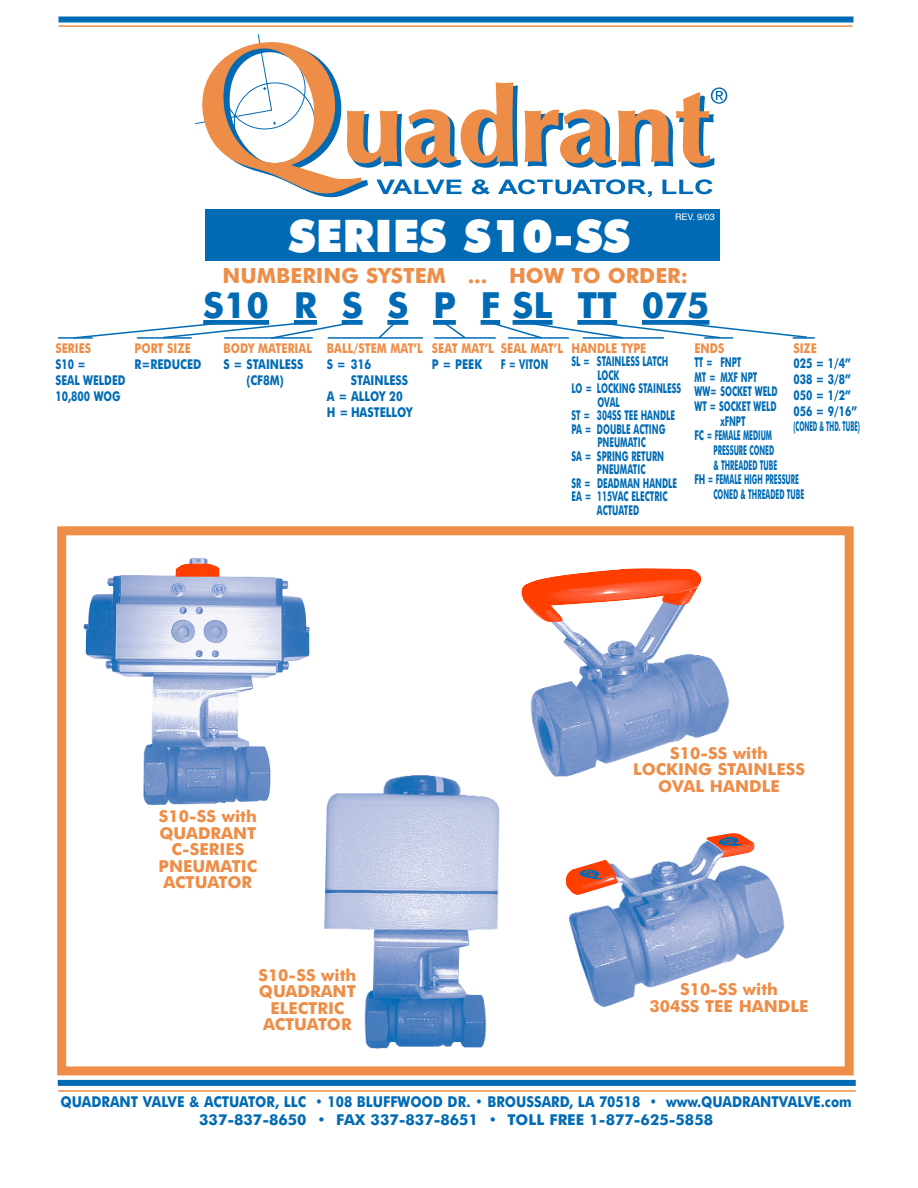
<style>
.page{position:relative;width:918px;height:1188px;background:#fff}
.page>*{position:absolute;margin:0;border:0;box-sizing:border-box;transform-origin:0 0}
.t1{font:900 45px "Futura BT";color:#fff}
.t2{font:700 36px "Futura BT";color:#006bb4}
.t3{font:700 21px "Futura BT";color:#ee8d47}
.t4{font:700 16.5px/16.5px "Futura BT";color:#ee8d47;text-align:center}
.t5{font:700 15px/18px "Futura BT";color:#006bb4;text-align:center;scale:.88 1}
.t6{font:700 13.5px "Futura BT";color:#006bb4;scale:.6 1}
.t7{font:700 13.5px "Futura BT";color:#ee8d47;scale:.8 1}
.t8{font:700 13.5px/15.8px "Futura BT";color:#006bb4;scale:.75 1}
.t9{font:700 13.5px/16.2px "Futura BT";color:#006bb4;text-align:center;scale:.8 1}
.t10{font:700 13.5px "Futura BT";color:#006bb4;scale:.5 1}
.t11{font:700 13.5px "Futura BT";color:#006bb4;scale:.65 1}
.t12{font:9px "Helvetica";color:#fff}
</style>
<div class="page">
<div style="left:205px;top:209px;width:515px;height:52px;background:#006bb4"></div>
<svg style="left:195px;top:34px;width:532px;height:164px"></svg>
<div style="left:58px;top:16px;width:796px;height:6px;background:#006bb4"></div>
<hr style="left:58px;top:25px;width:795px;height:2px;background:#ee8d47">
<hr style="left:58px;top:337px;width:35px;height:2px;background:#006bb4">
<hr style="left:793px;top:337px;width:22px;height:2px;background:#006bb4">
<svg style="left:72px;top:320px;width:737px;height:19px"></svg>
<div style="left:58px;top:1080px;width:798px;height:6px;background:#006bb4"></div>
<hr style="left:58px;top:1090px;width:798px;height:2px;background:#ee8d47">
<div style="left:57px;top:526px;width:797px;height:549px;border:9px solid #ee8d47"></div>
<img style="left:83px;top:557px;width:227px;height:249px">
<img style="left:175px;top:563px;width:45px;height:14px">
<img style="left:530px;top:622px;width:199px;height:155px">
<img style="left:521px;top:568px;width:180px;height:54px">
<img style="left:324px;top:775px;width:176px;height:274px">
<img style="left:569px;top:869px;width:216px;height:139px">
<img style="left:566px;top:833px;width:189px;height:62px">
<svg style="left:579px;top:870px;width:23px;height:9px"></svg>
<svg style="left:718px;top:837px;width:24px;height:9px"></svg>
<p class="t7" style="left:55px;top:342px;width:46px">SERIES</p>
<p class="t8" style="left:55px;top:357px;width:95px;line-height:16.2px">S10 =<br>SEAL WELDED<br>10,800 WOG</p>
<p class="t12" style="left:675px;top:214px;width:41px">REV. 9/03</p>
<h1 class="t1" style="left:288px;top:216px;width:343px">SERIES S10-SS</h1>
<h2 class="t2" style="left:203px;top:290px;width:508px">S10 R S S P FSL TT 075</h2>
<h3 class="t3" style="left:223px;top:266px;width:467px">NUMBERING SYSTEM ... HOW TO ORDER:</h3>
<p class="t7" style="left:135px;top:342px;width:72px">PORT SIZE</p>
<p class="t9" style="left:135px;top:357px;width:85px">R=REDUCED</p>
<p class="t7" style="left:223px;top:342px;width:112px">BODY MATERIAL</p>
<p class="t9" style="left:223px;top:357px;width:102px">S = STAINLESS (CF8M)</p>
<p class="t7" style="left:327px;top:342px;width:122px">BALL/STEM MAT’L</p>
<p class="t9" style="left:327px;top:357px;width:57px">S = 316</p>
<p class="t9" style="left:351px;top:373px;width:73px">STAINLESS</p>
<p class="t9" style="left:327px;top:389px;width:96px">A = ALLOY 20</p>
<p class="t9" style="left:327px;top:405px;width:109px">H = HASTELLOY</p>
<p class="t7" style="left:432px;top:342px;width:79px">SEAT MAT’L</p>
<p class="t9" style="left:432px;top:357px;width:64px">P = PEEK</p>
<p class="t7" style="left:501px;top:342px;width:79px">SEAL MAT’L</p>
<p class="t11" style="left:501px;top:358px;width:74px">F = VITON</p>
<p class="t7" style="left:571px;top:342px;width:95px">HANDLE TYPE</p>
<p class="t6" style="left:571px;top:355px;width:163px">SL = STAINLESS LATCH</p>
<p class="t6" style="left:597px;top:369px;width:38px">LOCK</p>
<p class="t6" style="left:571px;top:382px;width:184px">LO = LOCKING STAINLESS</p>
<p class="t6" style="left:597px;top:396px;width:39px">OVAL</p>
<p class="t6" style="left:571px;top:409px;width:174px">ST = 304SS TEE HANDLE</p>
<p class="t6" style="left:571px;top:423px;width:158px">PA = DOUBLE ACTING</p>
<p class="t6" style="left:597px;top:436px;width:82px">PNEUMATIC</p>
<p class="t6" style="left:571px;top:450px;width:156px">SA = SPRING RETURN</p>
<p class="t6" style="left:597px;top:463px;width:82px">PNEUMATIC</p>
<p class="t6" style="left:571px;top:477px;width:178px">SR = DEADMAN HANDLE</p>
<p class="t6" style="left:571px;top:490px;width:162px">EA = 115VAC ELECTRIC</p>
<p class="t6" style="left:597px;top:504px;width:72px">ACTUATED</p>
<p class="t7" style="left:694px;top:342px;width:39px">ENDS</p>
<p class="t6" style="left:694px;top:356px;width:79px">TT = FNPT</p>
<p class="t6" style="left:694px;top:371px;width:106px">MT = MXF NPT</p>
<p class="t6" style="left:694px;top:386px;width:140px">WW= SOCKET WELD</p>
<p class="t6" style="left:694px;top:400px;width:138px">WT = SOCKET WELD</p>
<p class="t6" style="left:720px;top:415px;width:44px">xFNPT</p>
<p class="t6" style="left:694px;top:430px;width:131px">FC = FEMALE MEDIUM</p>
<p class="t10" style="left:713px;top:444px;width:123px">PRESSURE CONED</p>
<p class="t10" style="left:713px;top:459px;width:129px">&amp; THREADED TUBE</p>
<p class="t6" style="left:694px;top:473px;width:176px">FH = FEMALE HIGH PRESSURE</p>
<p class="t10" style="left:713px;top:488px;width:183px">CONED &amp; THREADED TUBE</p>
<p class="t7" style="left:793px;top:342px;width:31px">SIZE</p>
<p class="t8" style="left:793px;top:356px;width:90px">025 = 1/4”<br>038 = 3/8”<br>050 = 1/2”<br>056 = 9/16” (CONED &amp; THD. TUBE)</p>
<p class="t4" style="left:159px;top:809px;width:100px">S10-SS with<br>QUADRANT<br>C-SERIES<br>PNEUMATIC<br>ACTUATOR</p>
<p class="t4" style="left:258px;top:967px;width:99px">S10-SS with<br>QUADRANT<br>ELECTRIC<br>ACTUATOR</p>
<p class="t4" style="left:633px;top:745px;width:173px">S10-SS with<br>LOCKING STAINLESS<br>OVAL HANDLE</p>
<p class="t4" style="left:649px;top:982px;width:161px">S10-SS with<br>304SS TEE HANDLE</p>
<p class="t5" style="left:61px;top:1093px;width:901px">QUADRANT VALVE &amp; ACTUATOR, LLC • 108 BLUFFWOOD DR. • BROUSSARD, LA 70518 • www.QUADRANTVALVE.com<br>337-837-8650 • FAX 337-837-8651 • TOLL FREE 1-877-625-5858</p>
</div>
